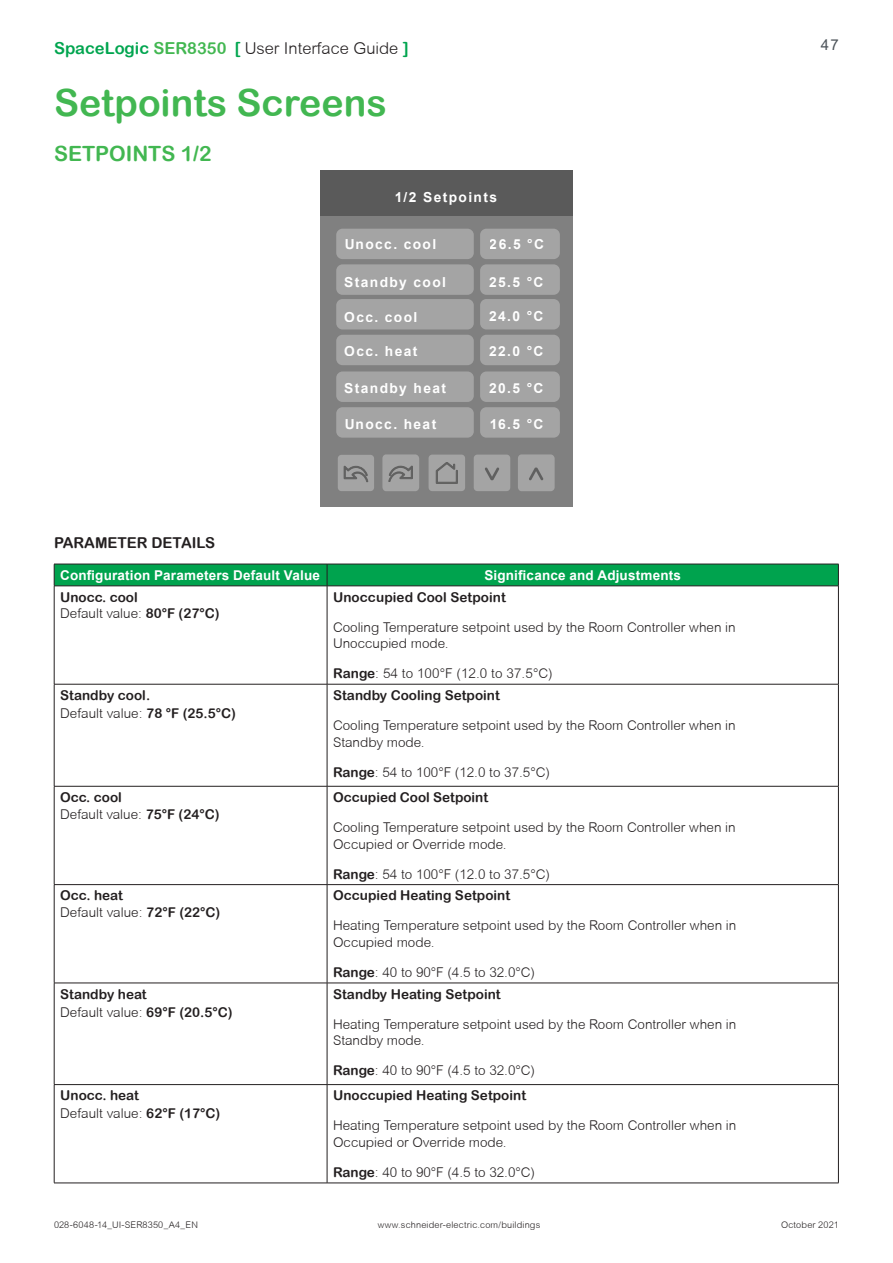
<style>
.page{position:relative;width:893px;height:1263px;background:#fff}
.page>*{position:absolute;margin:0;border:0;box-sizing:border-box;transform-origin:0 0}
.Heading_1{font:37.5px "Arial Rounded MT Bold";color:#42b751}
.Heading_4{font:21px "Arial Rounded MT Bold";color:#42b751}
.t1{font:300 16.5px "Arial Rounded MT";color:#231f20}
.Paramenter_Details{font:15px "Arial Rounded MT Bold";color:#231f20}
.t2{font:15px "Arial";color:#4d545a}
.t3{font:700 13.8px "Arial";letter-spacing:.1em;color:#fff}
.Table_text_9_11{font:300 13.5px/16.5px "Arial Rounded MT";color:#231f20}
.main_text{font:300 13.5px "Arial Rounded MT";letter-spacing:.005em;color:#231f20}
.MAIN_copy{font:13.5px "Arial Rounded MT Bold";letter-spacing:.005em;color:#231f20}
.Table_Param_Spec_hea{font:700 13.5px "Arial";letter-spacing:.015em;color:#fff}
.main_text-2{font:13.5px "Arial Rounded MT Bold";letter-spacing:.005em;color:#231f20}
.Table_text_9_11-2{font:13.5px "Arial Rounded MT Bold";color:#231f20}
.Bullets_1{font:13.5px "Arial Rounded MT Bold";letter-spacing:.005em;color:#231f20}
.t4{font:300 9.15px "Arial Rounded MT";letter-spacing:.02em;color:#231f20}
.s1{font-family:"Arial Rounded MT Bold";font-weight:400;color:#00a54f}
.s2{font-family:"Arial Rounded MT Bold";font-weight:400;color:#42b751}
.s3{font-family:"Arial Rounded MT Bold";font-weight:400}
</style>
<div class="page">
<svg style="left:54px;top:564px;width:785px;height:22px;background:#029b4b"></svg>
<hr style="left:54px;top:586px;width:273px;height:1px;background:#231f20">
<hr style="left:54px;top:586px;width:1px;height:98px;background:#231f20">
<hr style="left:327px;top:586px;width:512px;height:1px;background:#231f20">
<hr style="left:327px;top:586px;width:1px;height:98px;background:#231f20">
<hr style="left:838px;top:586px;width:1px;height:98px;background:#231f20">
<hr style="left:54px;top:684px;width:273px;height:1px;background:#231f20">
<hr style="left:54px;top:684px;width:1px;height:102px;background:#231f20">
<hr style="left:327px;top:684px;width:512px;height:1px;background:#231f20">
<hr style="left:327px;top:684px;width:1px;height:102px;background:#231f20">
<hr style="left:838px;top:684px;width:1px;height:102px;background:#231f20">
<hr style="left:54px;top:786px;width:273px;height:1px;background:#231f20">
<hr style="left:54px;top:786px;width:1px;height:98px;background:#231f20">
<hr style="left:327px;top:786px;width:512px;height:1px;background:#231f20">
<hr style="left:327px;top:786px;width:1px;height:98px;background:#231f20">
<hr style="left:838px;top:786px;width:1px;height:98px;background:#231f20">
<hr style="left:54px;top:884px;width:273px;height:1px;background:#231f20">
<hr style="left:54px;top:885px;width:1px;height:98px;background:#231f20">
<hr style="left:327px;top:884px;width:512px;height:1px;background:#231f20">
<hr style="left:327px;top:885px;width:1px;height:98px;background:#231f20">
<hr style="left:838px;top:885px;width:1px;height:98px;background:#231f20">
<hr style="left:54px;top:983px;width:273px;height:1px;background:#231f20">
<hr style="left:54px;top:983px;width:1px;height:101px;background:#231f20">
<hr style="left:327px;top:983px;width:512px;height:1px;background:#231f20">
<hr style="left:327px;top:983px;width:1px;height:101px;background:#231f20">
<hr style="left:838px;top:983px;width:1px;height:101px;background:#231f20">
<hr style="left:54px;top:1084px;width:273px;height:1px;background:#231f20">
<hr style="left:54px;top:1085px;width:1px;height:98px;background:#231f20">
<hr style="left:327px;top:1084px;width:512px;height:1px;background:#231f20">
<hr style="left:327px;top:1085px;width:1px;height:98px;background:#231f20">
<hr style="left:838px;top:1085px;width:1px;height:98px;background:#231f20">
<hr style="left:54px;top:1183px;width:273px;height:1px;background:#231f20">
<hr style="left:327px;top:1183px;width:512px;height:1px;background:#231f20">
<div style="left:320px;top:171px;width:252px;height:336px;background:#808080"></div>
<div style="left:320px;top:171px;width:252px;height:45px;background:#5a5a5a"></div>
<div style="left:336px;top:229px;width:138px;height:30px;background:#a4a4a4;border-radius:6px"></div>
<div style="left:480px;top:229px;width:80px;height:30px;background:#a4a4a4;border-radius:6px"></div>
<div style="left:336px;top:264px;width:138px;height:31px;background:#a4a4a4;border-radius:6px"></div>
<div style="left:480px;top:264px;width:80px;height:31px;background:#a4a4a4;border-radius:6px"></div>
<div style="left:336px;top:299px;width:138px;height:30px;background:#a4a4a4;border-radius:6px"></div>
<div style="left:480px;top:299px;width:80px;height:30px;background:#a4a4a4;border-radius:6px"></div>
<div style="left:336px;top:335px;width:138px;height:30px;background:#a4a4a4;border-radius:6px"></div>
<div style="left:480px;top:335px;width:80px;height:30px;background:#a4a4a4;border-radius:6px"></div>
<div style="left:336px;top:371px;width:138px;height:31px;background:#a4a4a4;border-radius:6px"></div>
<div style="left:480px;top:371px;width:80px;height:31px;background:#a4a4a4;border-radius:6px"></div>
<div style="left:336px;top:407px;width:138px;height:31px;background:#a4a4a4;border-radius:6px"></div>
<div style="left:480px;top:407px;width:80px;height:31px;background:#a4a4a4;border-radius:6px"></div>
<div style="left:474px;top:455px;width:36px;height:36px;background:#a4a4a4;border-radius:4px"></div>
<div style="left:429px;top:455px;width:36px;height:36px;background:#a4a4a4;border-radius:4px"></div>
<div style="left:518px;top:454px;width:37px;height:37px;background:#a4a4a4;border-radius:4px"></div>
<div style="left:382px;top:454px;width:37px;height:37px;background:#a4a4a4;border-radius:4px"></div>
<div style="left:338px;top:455px;width:36px;height:36px;background:#a4a4a4;border-radius:4px"></div>
<svg style="left:436px;top:462px;width:22px;height:22px"></svg>
<svg style="left:485px;top:467px;width:14px;height:13px"></svg>
<svg style="left:529px;top:467px;width:14px;height:13px"></svg>
<svg style="left:389px;top:466px;width:24px;height:16px"></svg>
<svg style="left:344px;top:466px;width:24px;height:16px"></svg>
<p class="t1" style="left:54px;top:39px;width:356px"><span class="s1">SpaceLogic</span> <span class="s2">SER8350</span> <span class="s1">[</span> User Interface Guide <span class="s1">]</span></p>
<p class="Heading_1" style="left:54px;top:80px;width:334px">Setpoints Screens</p>
<p class="Heading_4" style="left:54px;top:141px;width:159px">SETPOINTS 1/2</p>
<p class="t3" style="left:395px;top:187px;width:104px">1/2 Setpoints</p>
<p class="Paramenter_Details" style="left:54px;top:534px;width:162px">PARAMETER DETAILS</p>
<p class="t3" style="left:344px;top:235px;width:93px">Unocc. cool</p>
<p class="t3" style="left:344px;top:272px;width:103px">Standby cool</p>
<p class="t3" style="left:344px;top:307px;width:75px">Occ. cool</p>
<p class="t3" style="left:344px;top:341px;width:75px">Occ. heat</p>
<p class="t3" style="left:344px;top:378px;width:103px">Standby heat</p>
<p class="t3" style="left:344px;top:415px;width:93px">Unocc. heat</p>
<p class="t3" style="left:490px;top:235px;width:56px">26.5 °C</p>
<p class="t3" style="left:489px;top:272px;width:56px">25.5 °C</p>
<p class="t3" style="left:489px;top:306px;width:56px">24.0 °C</p>
<p class="t3" style="left:489px;top:341px;width:56px">22.0 °C</p>
<p class="t3" style="left:489px;top:378px;width:56px">20.5 °C</p>
<p class="t3" style="left:489px;top:414px;width:56px">16.5 °C</p>
<p class="Table_Param_Spec_hea" style="left:60px;top:566px;width:261px">Configuration Parameters Default Value</p>
<p class="Table_Param_Spec_hea" style="left:484px;top:566px;width:198px">Significance and Adjustments</p>
<p class="Table_text_9_11-2" style="left:60px;top:589px;width:79px">Unocc. cool</p>
<p class="Table_text_9_11" style="left:60px;top:605px;width:161px">Default value: <span class="s3">80°F (27°C)</span></p>
<p class="Bullets_1" style="left:333px;top:589px;width:174px">Unoccupied Cool Setpoint</p>
<p class="Table_text_9_11" style="left:333px;top:619px;width:404px">Cooling Temperature setpoint used by the Room Controller when in<br>Unoccupied mode.</p>
<p class="Table_text_9_11" style="left:333px;top:665px;width:221px"><span class="s3">Range</span>: 54 to 100°F (12.0 to 37.5°C)</p>
<p class="main_text-2" style="left:60px;top:687px;width:92px">Standby cool.</p>
<p class="main_text" style="left:60px;top:705px;width:177px">Default value: <span class="s3">78 °F (25.5°C)</span></p>
<p class="MAIN_copy" style="left:333px;top:687px;width:168px">Standby Cooling Setpoint</p>
<p class="Table_text_9_11" style="left:333px;top:717px;width:404px">Cooling Temperature setpoint used by the Room Controller when in<br>Standby mode.</p>
<p class="Table_text_9_11" style="left:333px;top:763px;width:218px"><span class="s3">Range</span>: 54 to 100°F (12.0 to 37.5°C)</p>
<p class="Table_text_9_11-2" style="left:60px;top:789px;width:63px">Occ. cool</p>
<p class="Table_text_9_11" style="left:60px;top:805px;width:161px">Default value: <span class="s3">75°F (24°C)</span></p>
<p class="Table_text_9_11-2" style="left:333px;top:789px;width:157px">Occupied Cool Setpoint</p>
<p class="Table_text_9_11" style="left:333px;top:819px;width:404px">Cooling Temperature setpoint used by the Room Controller when in<br>Occupied or Override mode.</p>
<p class="Table_text_9_11" style="left:333px;top:865px;width:218px"><span class="s3">Range</span>: 54 to 100°F (12.0 to 37.5°C)</p>
<p class="main_text-2" style="left:60px;top:888px;width:64px">Occ. heat</p>
<p class="main_text" style="left:60px;top:904px;width:162px">Default value: <span class="s3">72°F (22°C)</span></p>
<p class="MAIN_copy" style="left:333px;top:888px;width:179px">Occupied Heating Setpoint</p>
<p class="Table_text_9_11" style="left:333px;top:917px;width:405px">Heating Temperature setpoint used by the Room Controller when in<br>Occupied mode.</p>
<p class="Table_text_9_11" style="left:333px;top:964px;width:203px"><span class="s3">Range</span>: 40 to 90°F (4.5 to 32.0°C)</p>
<p class="main_text-2" style="left:60px;top:986px;width:88px">Standby heat</p>
<p class="main_text" style="left:60px;top:1004px;width:174px">Default value: <span class="s3">69°F (20.5°C)</span></p>
<p class="MAIN_copy" style="left:333px;top:986px;width:169px">Standby Heating Setpoint</p>
<p class="Table_text_9_11" style="left:333px;top:1016px;width:405px">Heating Temperature setpoint used by the Room Controller when in<br>Standby mode.</p>
<p class="Table_text_9_11" style="left:333px;top:1062px;width:203px"><span class="s3">Range</span>: 40 to 90°F (4.5 to 32.0°C)</p>
<p class="main_text-2" style="left:60px;top:1088px;width:80px">Unocc. heat</p>
<p class="main_text" style="left:60px;top:1106px;width:162px">Default value: <span class="s3">62°F (17°C)</span></p>
<p class="MAIN_copy" style="left:333px;top:1088px;width:195px">Unoccupied Heating Setpoint</p>
<p class="Table_text_9_11" style="left:333px;top:1117px;width:405px">Heating Temperature setpoint used by the Room Controller when in<br>Occupied or Override mode.</p>
<p class="Table_text_9_11" style="left:333px;top:1164px;width:203px"><span class="s3">Range</span>: 40 to 90°F (4.5 to 32.0°C)</p>
<p class="t2" style="left:821px;top:34px;width:20px">47</p>
<p class="t4" style="left:54px;top:1219px;width:145px">028-6048-14_UI-SER8350_A4_EN</p>
<p class="t4" style="left:378px;top:1219px;width:164px">www.schneider-electric.com/buildings</p>
<p class="t4" style="left:781px;top:1219px;width:59px">October 2021</p>
</div>
